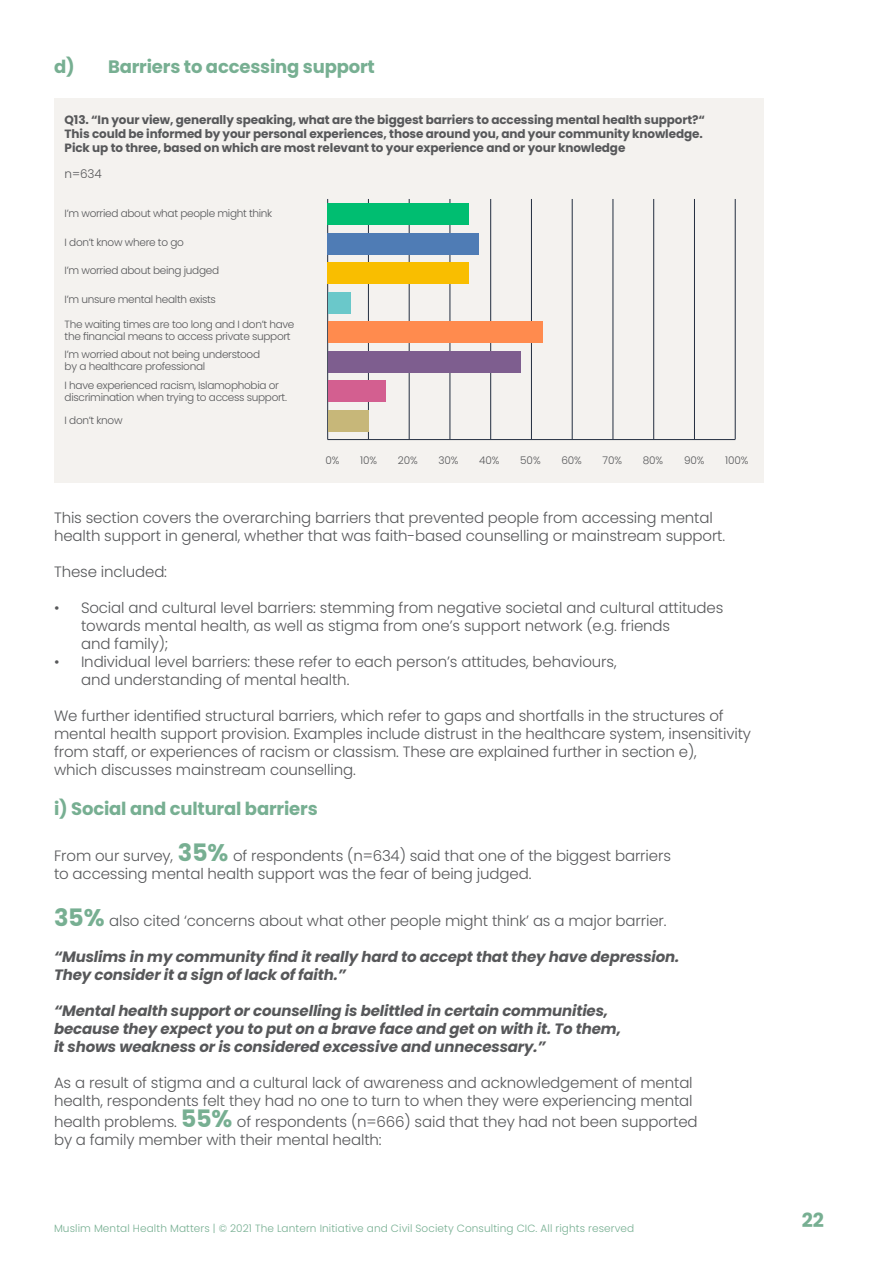
<style>
.page{position:relative;width:872px;height:1263px;background:#fff}
.page>*{position:absolute;margin:0;border:0;box-sizing:border-box;transform-origin:0 0}
.t1{font:700 19.5px "Poppins";color:#77af92}
.t2{font:700 18px "Poppins";letter-spacing:-.01em;color:#77af92}
.t3{font:300 15px/18px "Poppins";letter-spacing:-.01em;color:#57585a}
.t4{font:italic 700 15px/18px "Poppins";letter-spacing:-.01em;color:#57585a}
.t5{font:700 12px/14.4px "Poppins";letter-spacing:-.01em;color:#57585a}
.t6{font:300 12px "Poppins";color:#57585a}
.t7{font:300 10.5px/12px "Poppins";letter-spacing:-.03em;color:#57585a}
.t8{font:300 10.5px "Poppins";letter-spacing:.01em;color:#77af92}
.s1{font-weight:700;font-size:24px;color:#77af92}
</style>
<div class="page">
<div style="left:54px;top:99px;width:709px;height:384px;background:#f4f2ef"></div>
<hr style="left:327px;top:199px;width:1px;height:240px;background:#232e40">
<hr style="left:368px;top:199px;width:1px;height:240px;background:#232e40">
<hr style="left:409px;top:199px;width:1px;height:240px;background:#232e40">
<hr style="left:450px;top:199px;width:1px;height:240px;background:#232e40">
<hr style="left:490px;top:199px;width:1px;height:240px;background:#232e40">
<hr style="left:531px;top:199px;width:1px;height:240px;background:#232e40">
<hr style="left:572px;top:199px;width:1px;height:240px;background:#232e40">
<hr style="left:612px;top:199px;width:1px;height:240px;background:#232e40">
<hr style="left:653px;top:199px;width:1px;height:240px;background:#232e40">
<hr style="left:694px;top:199px;width:1px;height:240px;background:#232e40">
<hr style="left:735px;top:199px;width:1px;height:240px;background:#232e40">
<hr style="left:327px;top:439px;width:408px;height:1px;background:#232e40">
<div style="left:328px;top:203px;width:141px;height:22px;background:#00be71"></div>
<div style="left:328px;top:233px;width:151px;height:21px;background:#4f7cb5"></div>
<div style="left:328px;top:262px;width:141px;height:22px;background:#f9be00"></div>
<div style="left:328px;top:292px;width:22px;height:21px;background:#6ac8ca"></div>
<div style="left:328px;top:321px;width:214px;height:22px;background:#ff8b4e"></div>
<div style="left:328px;top:381px;width:58px;height:21px;background:#d35f90"></div>
<div style="left:328px;top:410px;width:40px;height:22px;background:#c7b779"></div>
<div style="left:328px;top:351px;width:192px;height:21px;background:#7e5e8f"></div>
<p class="t2" style="left:54px;top:56px;width:322px">d) Barriers to accessing support</p>
<p class="t5" style="left:65px;top:112px;width:642px">Q13. “In your view, generally speaking, what are the biggest barriers to accessing mental health support?“<br>This could be informed by your personal experiences, those around you, and your community knowledge.<br>Pick up to three, based on which are most relevant to your experience and or your knowledge</p>
<p class="t6" style="left:65px;top:167px;width:39px">n=634</p>
<p class="t7" style="left:65px;top:208px;width:209px">I’m worried about what people might think</p>
<p class="t7" style="left:65px;top:236px;width:121px">I don’t know where to go</p>
<p class="t7" style="left:65px;top:265px;width:156px">I’m worried about being judged</p>
<p class="t7" style="left:65px;top:293px;width:153px">I’m unsure mental health exists</p>
<p class="t7" style="left:65px;top:318px;width:231px">The waiting times are too long and I don’t have the financial means to access private support</p>
<p class="t7" style="left:65px;top:349px;width:197px">I’m worried about not being understood by a healthcare professional</p>
<p class="t7" style="left:65px;top:380px;width:224px">I have experienced racism, Islamophobia or discrimination when trying to access support.</p>
<p class="t7" style="left:65px;top:414px;width:59px">I don’t know</p>
<p class="t7" style="left:325px;top:454px;width:15px">0%</p>
<p class="t7" style="left:360px;top:454px;width:18px">10%</p>
<p class="t7" style="left:398px;top:454px;width:21px">20%</p>
<p class="t7" style="left:438px;top:454px;width:22px">30%</p>
<p class="t7" style="left:479px;top:454px;width:22px">40%</p>
<p class="t7" style="left:520px;top:454px;width:22px">50%</p>
<p class="t7" style="left:561px;top:454px;width:22px">60%</p>
<p class="t7" style="left:602px;top:454px;width:21px">70%</p>
<p class="t7" style="left:643px;top:454px;width:22px">80%</p>
<p class="t7" style="left:684px;top:454px;width:22px">90%</p>
<p class="t7" style="left:725px;top:454px;width:25px">100%</p>
<p class="t3" style="left:54px;top:509px;width:672px">This section covers the overarching barriers that prevented people from accessing mental health support in general, whether that was faith-based counselling or mainstream support.</p>
<p class="t3" style="left:54px;top:563px;width:115px">These included:</p>
<p class="t3" style="left:81px;top:599px;width:644px;text-indent:-27px">• Social and cultural level barriers: stemming from negative societal and cultural attitudes towards mental health, as well as stigma from one’s support network (e.g. friends<br>and family);</p>
<p class="t3" style="left:81px;top:653px;width:537px;text-indent:-27px">• Individual level barriers: these refer to each person’s attitudes, behaviours, and understanding of mental health.</p>
<p class="t3" style="left:54px;top:707px;width:698px">We further identified structural barriers, which refer to gaps and shortfalls in the structures of mental health support provision. Examples include distrust in the healthcare system, insensitivity from staff, or experiences of racism or classism. These are explained further in section e),<br>which discusses mainstream counselling.</p>
<p class="t2" style="left:54px;top:798px;width:265px">i) Social and cultural barriers</p>
<p class="t3" style="left:54px;top:847px;width:618px">From our survey, <span class="s1">35%</span> of respondents (n=634) said that one of the biggest barriers to accessing mental health support was the fear of being judged.</p>
<p class="t3" style="left:54px;top:912px;width:614px"><span class="s1">35%</span> also cited ‘concerns about what other people might think’ as a major barrier.</p>
<p class="t4" style="left:54px;top:948px;width:627px">“Muslims in my community find it really hard to accept that they have depression.<br>They consider it a sign of lack of faith.”</p>
<p class="t4" style="left:54px;top:1002px;width:568px">“Mental health support or counselling is belittled in certain communities, because they expect you to put on a brave face and get on with it. To them, it shows weakness or is considered excessive and unnecessary.”</p>
<p class="t3" style="left:54px;top:1074px;width:640px">As a result of stigma and a cultural lack of awareness and acknowledgement of mental health, respondents felt they had no one to turn to when they were experiencing mental</p>
<p class="t3" style="left:54px;top:1113px;width:645px">health problems. <span class="s1">55%</span> of respondents (n=666) said that they had not been supported by a family member with their mental health:</p>
<p class="t8" style="left:54px;top:1222px;width:582px">Muslim Mental Health Matters | © 2021 The Lantern Initiative and Civil Society Consulting CIC. All rights reserved</p>
<h1 class="t1" style="left:801px;top:1209px;width:24px">22</h1>
</div>
